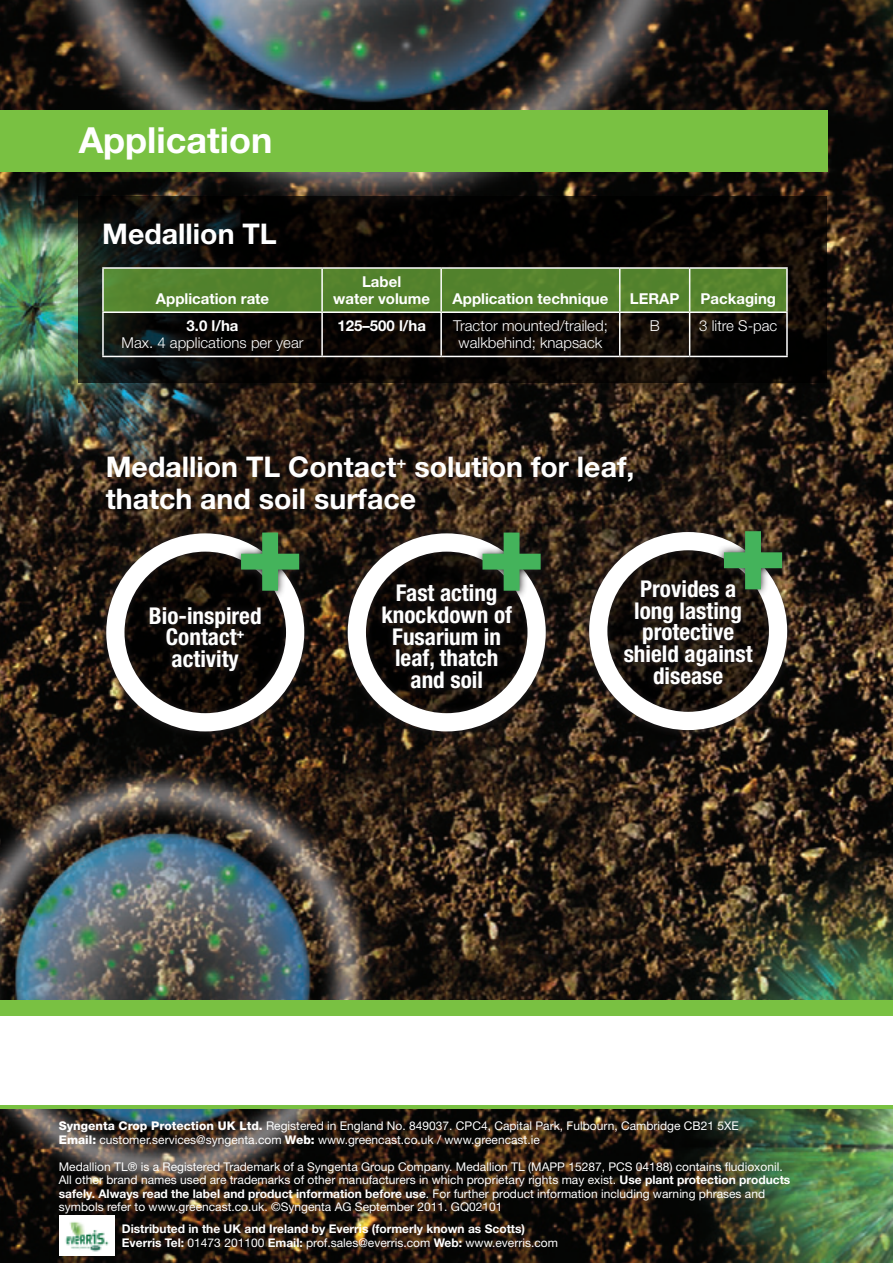
<style>
.page{position:relative;width:893px;height:1263px;background:#fff}
.page>*{position:absolute;margin:0;border:0;box-sizing:border-box;transform-origin:0 0}
.t1{font:700 36px "Helvetica Neue LT Std";color:#fff}
.t2{font:700 28.5px/31.5px "Helvetica Neue LT Std";color:#fff}
.t3{font:700 condensed 23.1px/21.9px "Helvetica Neue LT Std";color:#fff;text-align:center}
.t4{font:700 15px/16.5px "Helvetica Neue LT Std";color:#fff;text-align:center}
.t5{font:300 15px/16.5px "Helvetica Neue LT Std";color:#fff;text-align:center}
.t6{font:12px/13.5px "Helvetica Neue LT Std";color:#fff}
.t7{font:700 12px/13.5px "Helvetica Neue LT Std";color:#fff}
.s1{font-weight:800}
.s2{font-weight:700}
.s3{font-weight:400}
</style>
<div class="page">
<img style="left:0;top:0;width:893px;height:1263px">
<div style="left:0;top:1015px;width:893px;height:91px;background:#fff"></div>
<div style="left:0;top:1000px;width:893px;height:15px;background:#79c142"></div>
<hr style="left:0;top:1106px;width:893px;height:3px;background:#79c142">
<svg style="left:98px;top:525px;width:214px;height:214px;background:#39332d"></svg>
<div style="left:106px;top:533px;width:198px;height:198px;border:18px solid #fff;border-radius:50%"></div>
<svg style="left:233px;top:525px;width:74px;height:74px;background:#403831"></svg>
<svg style="left:241px;top:532px;width:58px;height:59px;background:#49784c"></svg>
<svg style="left:142px;top:599px;width:126px;height:80px;background:#0f0b09"></svg>
<svg style="left:340px;top:525px;width:214px;height:214px;background:#433b34"></svg>
<div style="left:348px;top:533px;width:198px;height:198px;border:18px solid #fff;border-radius:50%"></div>
<svg style="left:475px;top:525px;width:74px;height:74px"></svg>
<svg style="left:482px;top:532px;width:59px;height:59px;background:#4b7c51"></svg>
<svg style="left:375px;top:576px;width:145px;height:120px;background:#1a1815"></svg>
<svg style="left:581px;top:524px;width:214px;height:214px;background:#4d433a"></svg>
<div style="left:589px;top:532px;width:198px;height:198px;border:18px solid #fff;border-radius:50%"></div>
<svg style="left:716px;top:523px;width:74px;height:74px"></svg>
<svg style="left:724px;top:531px;width:58px;height:58px;background:#5b8b59"></svg>
<svg style="left:617px;top:572px;width:143px;height:120px;background:#221e18"></svg>
<div style="left:0;top:111px;width:827px;height:61px;background:#79c142"></div>
<svg style="left:79px;top:197px;width:748px;height:186px;background:#0c0a07"></svg>
<div style="left:103px;top:268px;width:684px;height:44px;background:#53822d"></div>
<hr style="left:102px;top:267px;width:220px;height:2px;background:#fff">
<hr style="left:102px;top:269px;width:2px;height:42px;background:#fff">
<hr style="left:322px;top:267px;width:119px;height:2px;background:#fff">
<hr style="left:321px;top:269px;width:2px;height:42px;background:#fff">
<hr style="left:441px;top:267px;width:179px;height:2px;background:#fff">
<hr style="left:440px;top:269px;width:2px;height:42px;background:#fff">
<hr style="left:620px;top:267px;width:70px;height:2px;background:#fff">
<hr style="left:619px;top:269px;width:1px;height:42px;background:#fff">
<hr style="left:690px;top:267px;width:98px;height:2px;background:#fff">
<hr style="left:689px;top:269px;width:1px;height:42px;background:#fff">
<hr style="left:786px;top:269px;width:2px;height:42px;background:#fff">
<hr style="left:102px;top:311px;width:220px;height:2px;background:#fff">
<hr style="left:102px;top:313px;width:2px;height:43px;background:#fff">
<hr style="left:322px;top:311px;width:119px;height:2px;background:#fff">
<hr style="left:321px;top:313px;width:2px;height:43px;background:#fff">
<hr style="left:441px;top:311px;width:179px;height:2px;background:#fff">
<hr style="left:440px;top:313px;width:2px;height:43px;background:#fff">
<hr style="left:620px;top:311px;width:70px;height:2px;background:#fff">
<hr style="left:619px;top:313px;width:1px;height:43px;background:#fff">
<hr style="left:690px;top:311px;width:98px;height:2px;background:#fff">
<hr style="left:689px;top:313px;width:1px;height:43px;background:#fff">
<hr style="left:786px;top:313px;width:2px;height:43px;background:#fff">
<hr style="left:102px;top:356px;width:220px;height:1px;background:#fff">
<hr style="left:322px;top:356px;width:119px;height:1px;background:#fff">
<hr style="left:441px;top:356px;width:179px;height:1px;background:#fff">
<hr style="left:620px;top:356px;width:70px;height:1px;background:#fff">
<hr style="left:690px;top:356px;width:98px;height:1px;background:#fff">
<img style="left:60px;top:1216px;width:54px;height:39px">
<h1 class="t1" style="left:79px;top:118px;width:195px">Application</h1>
<h2 class="t2" style="left:102px;top:217px;width:176px">Medallion TL</h2>
<p class="t4" style="left:156px;top:290px;width:115px">Application rate</p>
<p class="t4" style="left:187px;top:317px;width:53px">3.0 l/ha</p>
<p class="t5" style="left:122px;top:334px;width:183px">Max. 4 applications per year</p>
<p class="t4" style="left:333px;top:273px;width:98px">Label<br>water volume</p>
<p class="t4" style="left:453px;top:290px;width:157px">Application technique</p>
<p class="t4" style="left:630px;top:290px;width:51px">LERAP</p>
<p class="t4" style="left:700px;top:290px;width:77px">Packaging</p>
<p class="t4" style="left:337px;top:317px;width:90px">125–500 l/ha</p>
<p class="t5" style="left:453px;top:318px;width:156px">Tractor mounted/trailed; walkbehind; knapsack</p>
<p class="t5" style="left:650px;top:318px;width:12px">B</p>
<p class="t5" style="left:699px;top:318px;width:80px">3 litre S-pac</p>
<h2 class="t2" style="left:106px;top:451px;width:530px">Medallion TL Contact<sup>+</sup> solution for leaf, thatch and soil surface</h2>
<h3 class="t3" style="left:149px;top:604px;width:114px">Bio-inspired<br>Contact<sup>+ </sup>activity</h3>
<h3 class="t3" style="left:381px;top:581px;width:132px">Fast acting knockdown of<br>Fusarium in leaf, thatch and soil</h3>
<h3 class="t3" style="left:624px;top:577px;width:130px">Provides a long lasting protective shield against disease</h3>
<p class="t6" style="left:59px;top:1119px;width:681px"><span class="s1">Syngenta Crop Protection UK Ltd.</span> Registered in England No. 849037. CPC4, Capital Park, Fulbourn, Cambridge CB21 5XE<br><span class="s1">Email:</span> customer.services@syngenta.com <span class="s1">Web:</span> www.greencast.co.uk / www.greencast.ie</p>
<p class="t6" style="left:59px;top:1160px;width:733px">Medallion TL® is a Registered Trademark of a Syngenta Group Company. Medallion TL (MAPP 15287, PCS 04188) contains fludioxonil.<br>All other brand names used are trademarks of other manufacturers in which proprietary rights may exist. <span class="s2">Use plant protection products safely. Always read the label and product information before use</span>. For further product information including warning phrases and symbols refer to www.greencast.co.uk. ©Syngenta AG September 2011. GQ02101</p>
<p class="t7" style="left:122px;top:1222px;width:438px">Distributed in the UK and Ireland by Everris (formerly known as Scotts)<br>Everris Tel: <span class="s3">01473 201100</span> Email: <span class="s3">prof.sales@everris.com</span> Web: <span class="s3">www.everris.com</span></p>
</div>
